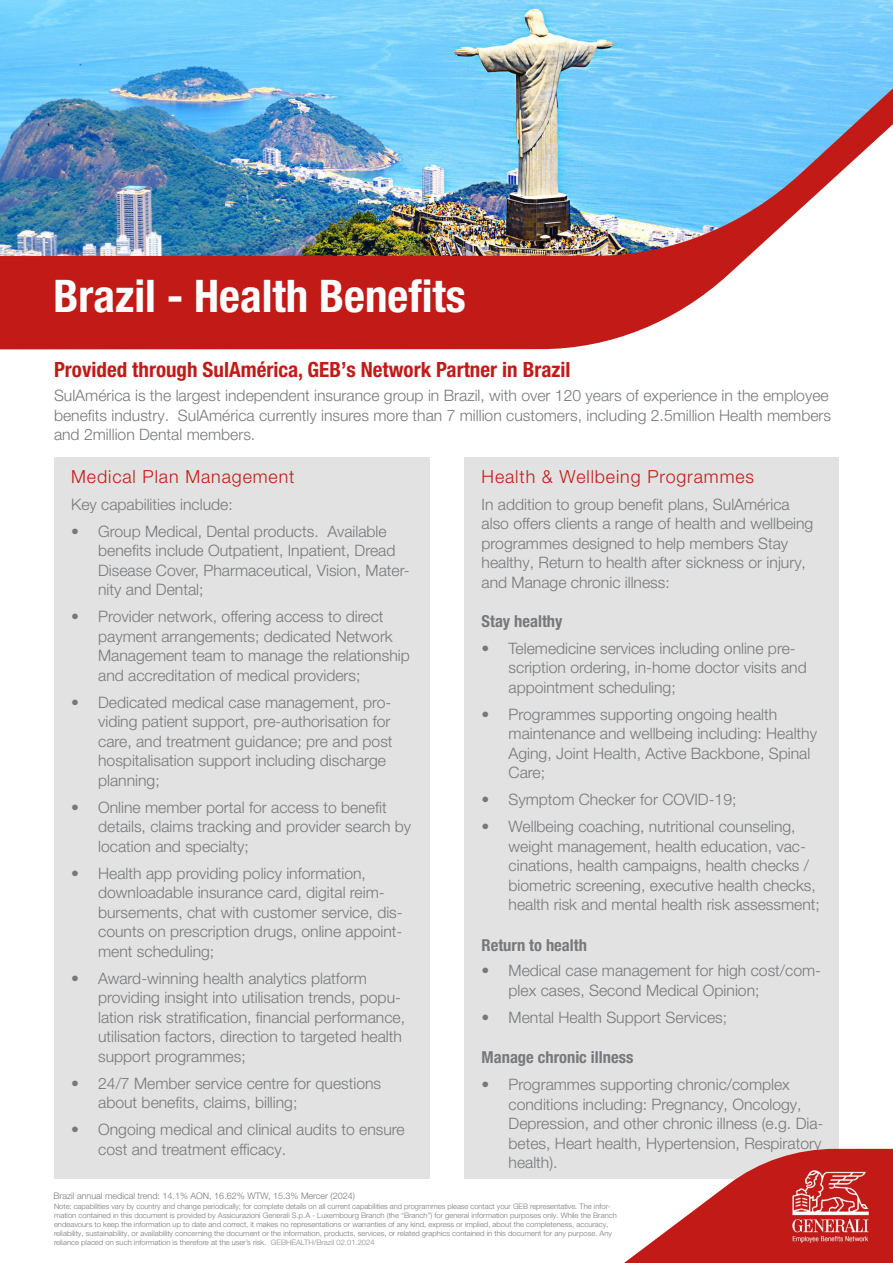
<style>
.page{position:relative;width:893px;height:1263px;background:#fff}
.page>*{position:absolute;margin:0;border:0;box-sizing:border-box;transform-origin:0 0}
.t1{font:700 condensed 45px "Helvetica Neue LT Pro";color:#fff}
.t2{font:700 condensed 21px "Helvetica Neue LT Pro";color:#c21b17}
.t3{font:300 18px "Helvetica Neue LT Pro";letter-spacing:.05em;color:#c21b17}
.t4{font:700 condensed 16.5px "Helvetica Neue LT Pro";color:#76787b}
.t5{font:300 15.75px/19.5px "Helvetica Neue LT Pro";color:#76787b}
.t6{font:300 9px "Helvetica Neue LT Pro";color:#76787b}
.t7{font:300 7.5px/9px "Helvetica Neue LT Pro";color:#76787b}
.s1{color:#898b8e}
</style>
<div class="page">
<svg style="left:0;top:256px;width:749px;height:94px;background:#c8312d"></svg>
<img style="left:0;top:0;width:893px;height:256px">
<div style="left:54px;top:457px;width:375px;height:721px;background:#e2e2e2"></div>
<div style="left:465px;top:457px;width:374px;height:721px;background:#e2e2e2"></div>
<svg style="left:522px;top:1149px;width:371px;height:114px"></svg>
<img style="left:792px;top:1170px;width:77px;height:72px">
<h1 class="t1" style="left:54px;top:269px;width:414px">Brazil - Health Benefits</h1>
<h2 class="t2" style="left:54px;top:356px;width:518px">Provided through SulAmérica, GEB’s Network Partner in Brazil</h2>
<p class="t5" style="left:54px;top:386px;width:779px">SulAmérica is the largest independent insurance group in Brazil, with over 120 years of experience in the employee benefits industry. SulAmérica currently insures more than 7 million customers, including 2.5million Health members and 2million Dental members.</p>
<p class="t3" style="left:482px;top:465px;width:274px">Health &amp; Wellbeing Programmes</p>
<p class="t5" style="left:482px;top:494px;width:333px">In addition to group benefit plans, SulAmérica also offers clients a range of health and wellbeing programmes designed to help members Stay healthy, Return to health after sickness or injury, and Manage chronic illness:</p>
<p class="t4" style="left:482px;top:611px;width:82px">Stay healthy</p>
<p class="t5" style="left:509px;top:638px;width:300px;text-indent:-27px">• Telemedicine services including online pre&shy;scription ordering, in-home doctor visits and appointment scheduling;</p>
<p class="t5" style="left:509px;top:704px;width:310px;text-indent:-27px">• Programmes supporting ongoing health maintenance and wellbeing including: Healthy Aging, Joint Health, Active Backbone, Spinal Care;</p>
<p class="t5" style="left:482px;top:789px;width:256px">• Symptom Checker for COVID-19;</p>
<p class="t5" style="left:509px;top:816px;width:313px;text-indent:-27px">• Wellbeing coaching, nutritional counseling, weight management, health education, vac&shy;cinations, health campaigns, health checks / biometric screening, executive health checks, health risk and mental health risk assessment;</p>
<p class="t4" style="left:482px;top:935px;width:107px">Return to health</p>
<p class="t5" style="left:509px;top:960px;width:314px;text-indent:-27px">• Medical case management for high cost/com&shy;plex cases, Second Medical Opinion;</p>
<p class="t5" style="left:482px;top:1007px;width:247px">• Mental Health Support Services;</p>
<p class="t4" style="left:482px;top:1047px;width:153px">Manage chronic illness</p>
<p class="t5" style="left:509px;top:1074px;width:316px;text-indent:-27px">• Programmes supporting chronic/complex conditions including: Pregnancy, Oncology, Depression, and other chronic illness (e.g. Dia&shy;betes, Heart health, Hypertension, Respiratory health).</p>
<p class="t3" style="left:71px;top:465px;width:225px">Medical Plan Management</p>
<p class="t5" style="left:71px;top:494px;width:163px">Key capabilities include:</p>
<p class="t5" style="left:98px;top:521px;width:313px;text-indent:-27px">• Group Medical, Dental products. Available benefits include Outpatient, Inpatient, Dread Disease Cover, Pharmaceutical, Vision, Mater&shy;nity and Dental;</p>
<p class="t5" style="left:98px;top:606px;width:313px;text-indent:-27px">• Provider network, offering access to direct payment arrangements; dedicated Network Management team to manage the relationship and accreditation of medical providers;</p>
<p class="t5" style="left:98px;top:692px;width:296px;text-indent:-27px">• Dedicated medical case management, pro&shy;viding patient support, pre-authorisation for care, and treatment guidance; pre and post hospitalisation support including discharge planning;</p>
<p class="t5" style="left:98px;top:797px;width:315px;text-indent:-27px">• Online member portal for access to benefit details, claims tracking and provider search by location and specialty;</p>
<p class="t5" style="left:98px;top:863px;width:306px;text-indent:-27px">• Health app providing policy information, downloadable insurance card, digital reim&shy;bursements, chat with customer service, dis&shy;counts on prescription drugs, online appoint&shy;ment scheduling;</p>
<p class="t5" style="left:98px;top:968px;width:308px;text-indent:-27px">• Award-winning health analytics platform providing insight into utilisation trends, popu&shy;lation risk stratification, financial performance, utilisation factors, direction to targeted health support programmes;</p>
<p class="t5" style="left:98px;top:1073px;width:284px;text-indent:-27px">• 24/7 Member service centre for questions about benefits, claims, billing;</p>
<p class="t5" style="left:98px;top:1119px;width:308px;text-indent:-27px">• Ongoing medical and clinical audits to ensure cost and treatment efficacy.</p>
<p class="t6" style="left:54px;top:1190px;width:303px">Brazil annual medical trend: 14.1% AON, 16.62% WTW, 15.3% Mercer (2024)</p>
<p class="t7" style="left:54px;top:1201px;width:564px">Note: capabilities vary by country and change periodically; for complete details on all current capabilities and programmes please contact your GEB representative. The infor&shy;mation contained in this document is provided by Assicurazioni Generali S.p.A - Luxembourg Branch (the “Branch”) for general information purposes only. While the Branch endeavours to keep the information up to date and correct, it makes no representations or warranties of any kind, express or implied, about the completeness, accuracy, reliability, sustainability, or availability concerning the document or the information, products, services, or related graphics contained in this document for any purpose. Any reliance placed on such information is therefore at the user’s risk. <span class="s1">GEBHEALTH/Brazil 02.01.2024</span></p>
</div>
